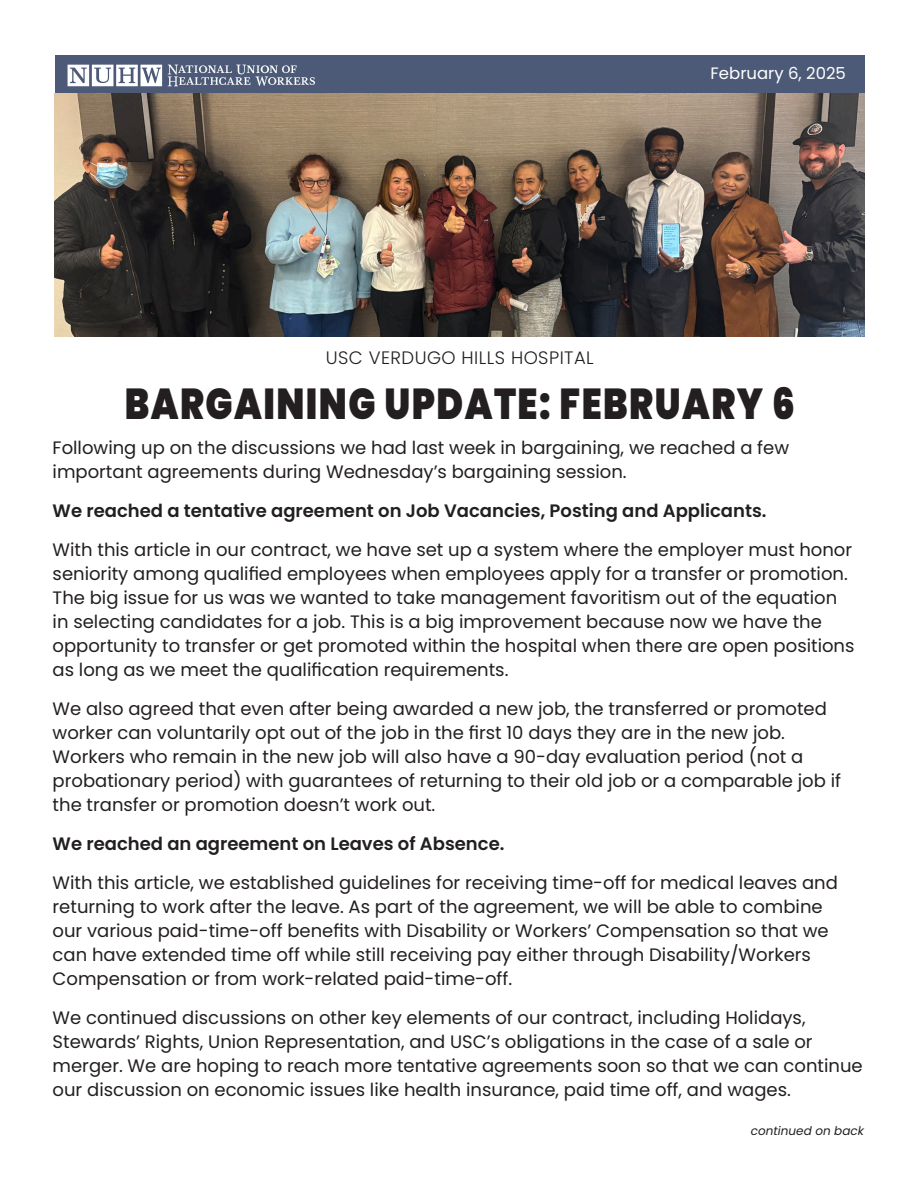
<style>
.page{position:relative;width:918px;height:1188px;background:#fff}
.page>*{position:absolute;margin:0;border:0;box-sizing:border-box;transform-origin:0 0}
.t1{font:900 43.2px "Poppins";letter-spacing:.04em;color:#231f20;scale:.83 1}
.t2{font:18px/24px "Poppins";color:#231f20}
.t3{font:600 18px "Poppins";color:#231f20}
.t4{font:300 18px "Poppins";letter-spacing:.025em;color:#231f20}
.t5{font:16.5px "Poppins";color:#fff}
.t6{font:italic 12px "Poppins";color:#231f20}
</style>
<div class="page">
<div style="left:55px;top:56px;width:810px;height:39px;background:#4c5a77"></div>
<svg style="left:168px;top:65px;width:147px;height:21px"></svg>
<svg style="left:68px;top:65px;width:94px;height:21px"></svg>
<img style="left:55px;top:94px;width:810px;height:243px">
<p class="t5" style="left:711px;top:64px;width:137px">February 6, 2025</p>
<p class="t4" style="left:326px;top:347px;width:269px">USC VERDUGO HILLS HOSPITAL</p>
<p class="t1" style="left:125px;top:378px;width:809px">BARGAINING UPDATE: FEBRUARY 6</p>
<p class="t2" style="left:53px;top:435px;width:738px">Following up on the discussions we had last week in bargaining, we reached a few important agreements during Wednesday’s bargaining session.</p>
<p class="t3" style="left:53px;top:500px;width:715px">We reached a tentative agreement on Job Vacancies, Posting and Applicants.</p>
<p class="t2" style="left:53px;top:537px;width:803px">With this article in our contract, we have set up a system where the employer must honor seniority among qualified employees when employees apply for a transfer or promotion.<br>The big issue for us was we wanted to take management favoritism out of the equation in selecting candidates for a job. This is a big improvement because now we have the opportunity to transfer or get promoted within the hospital when there are open positions as long as we meet the qualification requirements.</p>
<p class="t2" style="left:53px;top:696px;width:790px">We also agreed that even after being awarded a new job, the transferred or promoted worker can voluntarily opt out of the job in the first 10 days they are in the new job.<br>Workers who remain in the new job will also have a 90-day evaluation period (not a probationary period) with guarantees of returning to their old job or a comparable job if the transfer or promotion doesn’t work out.</p>
<p class="t3" style="left:53px;top:833px;width:453px">We reached an agreement on Leaves of Absence.</p>
<p class="t2" style="left:53px;top:870px;width:787px">With this article, we established guidelines for receiving time-off for medical leaves and returning to work after the leave. As part of the agreement, we will be able to combine our various paid-time-off benefits with Disability or Workers’ Compensation so that we can have extended time off while still receiving pay either through Disability/Workers Compensation or from work-related paid-time-off.</p>
<p class="t2" style="left:53px;top:1005px;width:812px">We continued discussions on other key elements of our contract, including Holidays, Stewards’ Rights, Union Representation, and USC’s obligations in the case of a sale or merger. We are hoping to reach more tentative agreements soon so that we can continue our discussion on economic issues like health insurance, paid time off, and wages.</p>
<p class="t6" style="left:751px;top:1123px;width:115px">continued on back</p>
</div>
